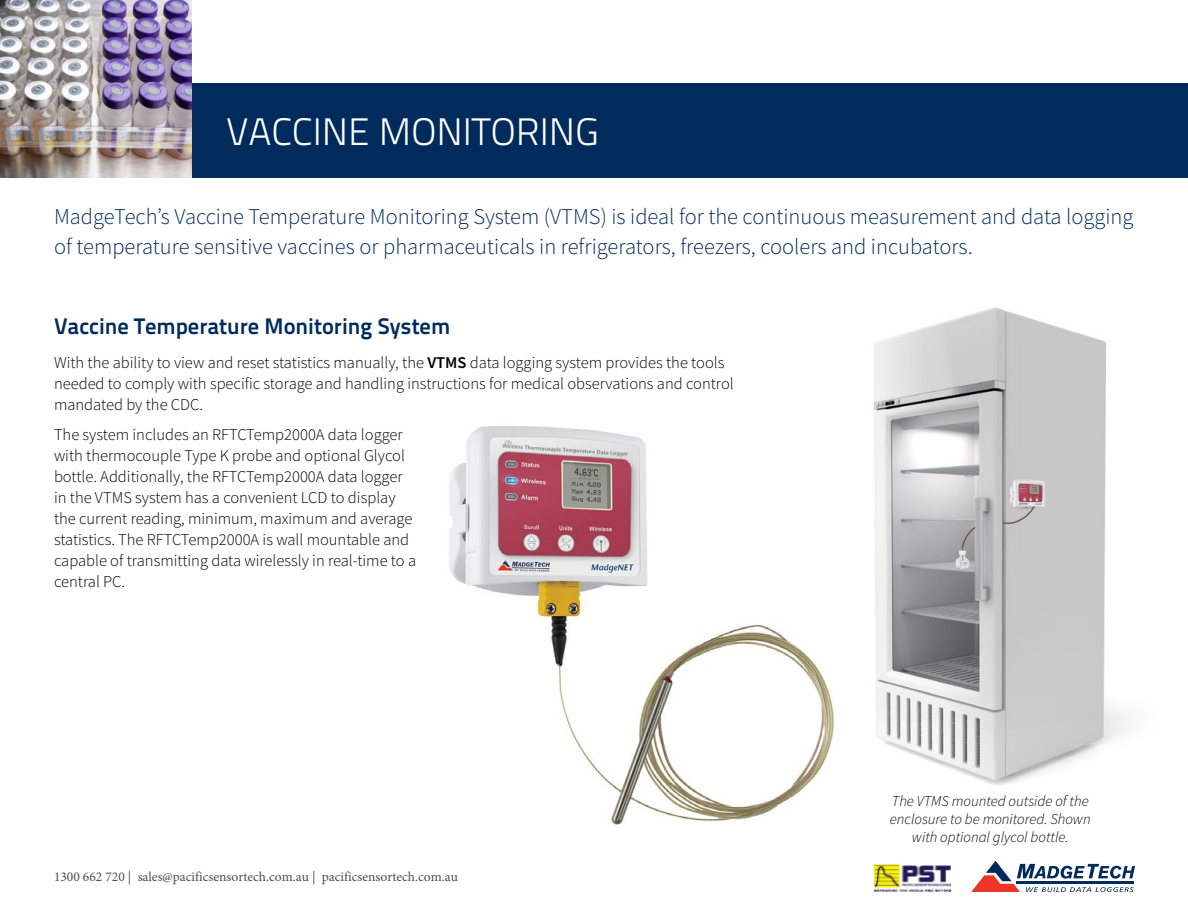
<style>
.page{position:relative;width:1188px;height:918px;background:#fff}
.page>*{position:absolute;margin:0;border:0;box-sizing:border-box;transform-origin:0 0}
.t1{font:300 38.25px "Titillium Text 22 L";color:#fff}
.t2{font:300 22.5px/30px "Source Sans Pro";color:#002b5c}
.t3{font:700 22.5px "Titillium Text 22 L";color:#002b5c}
.t4{font:300 16.5px/21px "Source Sans Pro";color:#000}
.t5{font:italic 300 15px/18px "Source Sans Pro";color:#000;text-align:center}
.t6{font:13.5px "Minion Pro";color:#4d4d4d}
.s1{font-weight:600}
</style>
<div class="page">
<svg style="left:971px;top:861px;width:164px;height:31px"></svg>
<hr style="left:1017px;top:881px;width:117px;height:3px;background:#002b5c">
<div style="left:0;top:84px;width:1188px;height:94px;background:#002b5c"></div>
<img style="left:873px;top:307px;width:254px;height:479px">
<img style="left:0;top:0;width:192px;height:178px">
<img style="left:449px;top:426px;width:385px;height:399px">
<img style="left:874px;top:864px;width:78px;height:28px">
<h1 class="t1" style="left:226px;top:103px;width:374px">VACCINE MONITORING</h1>
<h2 class="t2" style="left:54px;top:202px;width:1081px">MadgeTech’s Vaccine Temperature Monitoring System (VTMS) is ideal for the continuous measurement and data logging of temperature sensitive vaccines or pharmaceuticals in refrigerators, freezers, coolers and incubators.</h2>
<h2 class="t3" style="left:54px;top:309px;width:398px">Vaccine Temperature Monitoring System</h2>
<p class="t4" style="left:54px;top:352px;width:681px">With the ability to view and reset statistics manually, the <span class="s1">VTMS</span> data logging system provides the tools needed to comply with specific storage and handling instructions for medical observations and control mandated by the CDC.</p>
<p class="t4" style="left:54px;top:424px;width:364px">The system includes an RFTCTemp2000A data logger with thermocouple Type K probe and optional Glycol bottle. Additionally, the RFTCTemp2000A data logger in the VTMS system has a convenient LCD to display the current reading, minimum, maximum and average statistics. The RFTCTemp2000A is wall mountable and capable of transmitting data wirelessly in real-time to a central PC.</p>
<p class="t6" style="left:54px;top:868px;width:406px">1300 662 720 | sales@pacificsensortech.com.au | pacificsensortech.com.au</p>
<p class="t5" style="left:890px;top:792px;width:202px">The VTMS mounted outside of the enclosure to be monitored. Shown with optional glycol bottle.</p>
</div>
